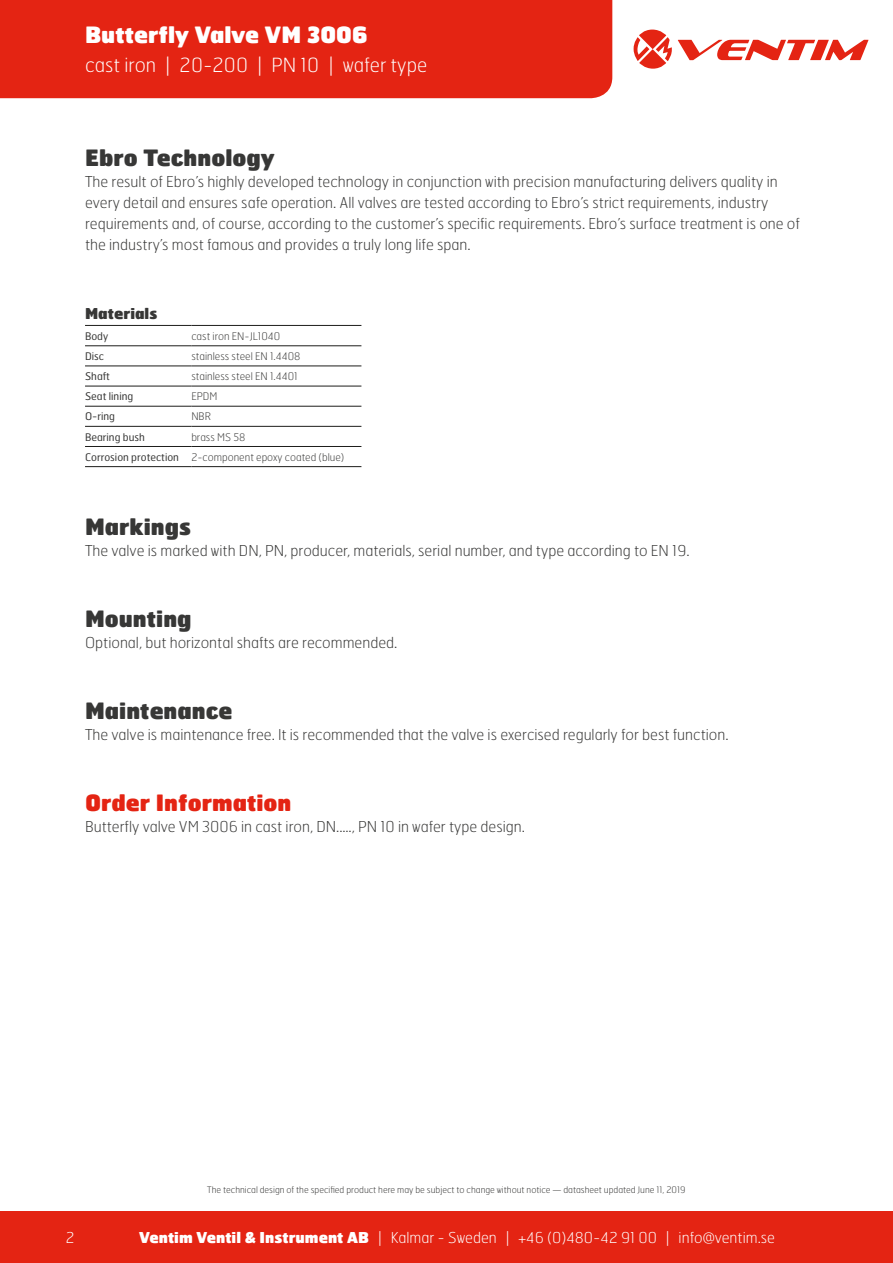
<style>
.page{position:relative;width:893px;height:1263px;background:#fff}
.page>*{position:absolute;margin:0;border:0;box-sizing:border-box;transform-origin:0 0}
.t1{font:900 22.5px "Hermes FB";color:#373736}
.t2{font:900 22.5px "Hermes FB";color:#fff}
.t3{font:900 22.5px "Hermes FB";color:#e42413}
.t4{font:100 19.5px "Hermes FB";color:#fff}
.t5{font:100 15px/21px "Hermes FB";color:#373736}
.t6{font:100 15px "Hermes FB";color:#fff}
.t7{font:900 15px "Hermes FB";color:#373736}
.t8{font:100 10.5px/20.1px "Hermes FB";color:#373736}
.t9{font:10.5px "Hermes FB";color:#373736}
.t10{font:100 9px "Hermes FB";color:#373736}
.s1{font-weight:400}
.s2{font-weight:900}
</style>
<div class="page">
<div style="left:0;top:1212px;width:893px;height:51px;background:#e42413"></div>
<div style="left:0;top:0;width:612px;height:98px;background:#e42413"></div>
<svg style="left:634px;top:30px;width:38px;height:39px"></svg>
<svg style="left:678px;top:40px;width:190px;height:20px"></svg>
<hr style="left:85px;top:345px;width:106px;height:1px;background:#1d1d1b">
<hr style="left:191px;top:345px;width:170px;height:1px;background:#1d1d1b">
<hr style="left:85px;top:366px;width:106px;height:1px;background:#1d1d1b">
<hr style="left:191px;top:366px;width:170px;height:1px;background:#1d1d1b">
<hr style="left:85px;top:386px;width:106px;height:1px;background:#1d1d1b">
<hr style="left:191px;top:386px;width:170px;height:1px;background:#1d1d1b">
<hr style="left:85px;top:406px;width:106px;height:1px;background:#1d1d1b">
<hr style="left:191px;top:406px;width:170px;height:1px;background:#1d1d1b">
<hr style="left:85px;top:426px;width:106px;height:1px;background:#1d1d1b">
<hr style="left:191px;top:426px;width:170px;height:1px;background:#1d1d1b">
<hr style="left:85px;top:446px;width:106px;height:1px;background:#1d1d1b">
<hr style="left:191px;top:446px;width:170px;height:1px;background:#1d1d1b">
<hr style="left:85px;top:466px;width:106px;height:1px;background:#1d1d1b">
<hr style="left:191px;top:466px;width:170px;height:1px;background:#1d1d1b">
<hr style="left:85px;top:325px;width:106px;height:1px;background:#1d1d1b">
<hr style="left:191px;top:325px;width:170px;height:1px;background:#1d1d1b">
<h1 class="t2" style="left:85px;top:20px;width:284px">Butterfly Valve VM 3006</h1>
<h2 class="t4" style="left:85px;top:52px;width:344px">cast iron | 20-200 | PN 10 | wafer type</h2>
<h1 class="t1" style="left:85px;top:143px;width:191px">Ebro Technology</h1>
<p class="t5" style="left:85px;top:171px;width:716px">The result of Ebro’s highly developed technology in conjunction with precision manufacturing delivers quality in every detail and ensures safe operation. All valves are tested according to Ebro’s strict requirements, industry requirements and, of course, according to the customer’s specific requirements. Ebro’s surface treatment is one of the industry’s most famous and provides a truly long life span.</p>
<p class="t7" style="left:85px;top:304px;width:74px">Materials</p>
<p class="t9" style="left:85px;top:329px;width:25px">Body</p>
<p class="t8" style="left:191px;top:326px;width:91px">cast iron EN-JL1040</p>
<p class="t9" style="left:85px;top:349px;width:21px">Disc</p>
<p class="t8" style="left:191px;top:346px;width:111px">stainless steel EN 1.4408</p>
<p class="t9" style="left:85px;top:370px;width:27px">Shaft</p>
<p class="t8" style="left:191px;top:366px;width:108px">stainless steel EN 1.4401</p>
<p class="t9" style="left:85px;top:390px;width:50px">Seat lining</p>
<p class="t8" style="left:191px;top:386px;width:28px">EPDM</p>
<p class="t9" style="left:85px;top:410px;width:32px">O-ring</p>
<p class="t8" style="left:191px;top:406px;width:21px">NBR</p>
<p class="t9" style="left:85px;top:430px;width:61px">Bearing bush</p>
<p class="t8" style="left:85px;top:426px;width:261px;text-indent:106px">brass MS 58<br><span class="s1">Corrosion protection</span> 2-component epoxy coated (blue)</p>
<h1 class="t1" style="left:85px;top:511px;width:107px">Markings</h1>
<p class="t5" style="left:85px;top:539px;width:606px">The valve is marked with DN, PN, producer, materials, serial number, and type according to EN 19.</p>
<h1 class="t1" style="left:85px;top:603px;width:108px">Mounting</h1>
<p class="t5" style="left:85px;top:631px;width:314px">Optional, but horizontal shafts are recommended.</p>
<h1 class="t1" style="left:85px;top:695px;width:149px">Maintenance</h1>
<p class="t5" style="left:85px;top:723px;width:645px">The valve is maintenance free. It is recommended that the valve is exercised regularly for best function.</p>
<h1 class="t3" style="left:85px;top:787px;width:208px">Order Information</h1>
<p class="t5" style="left:85px;top:815px;width:441px">Butterfly valve VM 3006 in cast iron, DN....., PN 10 in wafer type design.</p>
<p class="t6" style="left:66px;top:1228px;width:10px">2</p>
<p class="t10" style="left:207px;top:1184px;width:480px">The technical design of the specified product here may be subject to change without notice — datasheet updated June 11, 2019</p>
<p class="t6" style="left:139px;top:1228px;width:637px"><span class="s2">Ventim Ventil &amp; Instrument AB</span> | Kalmar - Sweden | +46 (0)480-42 91 00 | info@ventim.se</p>
</div>
